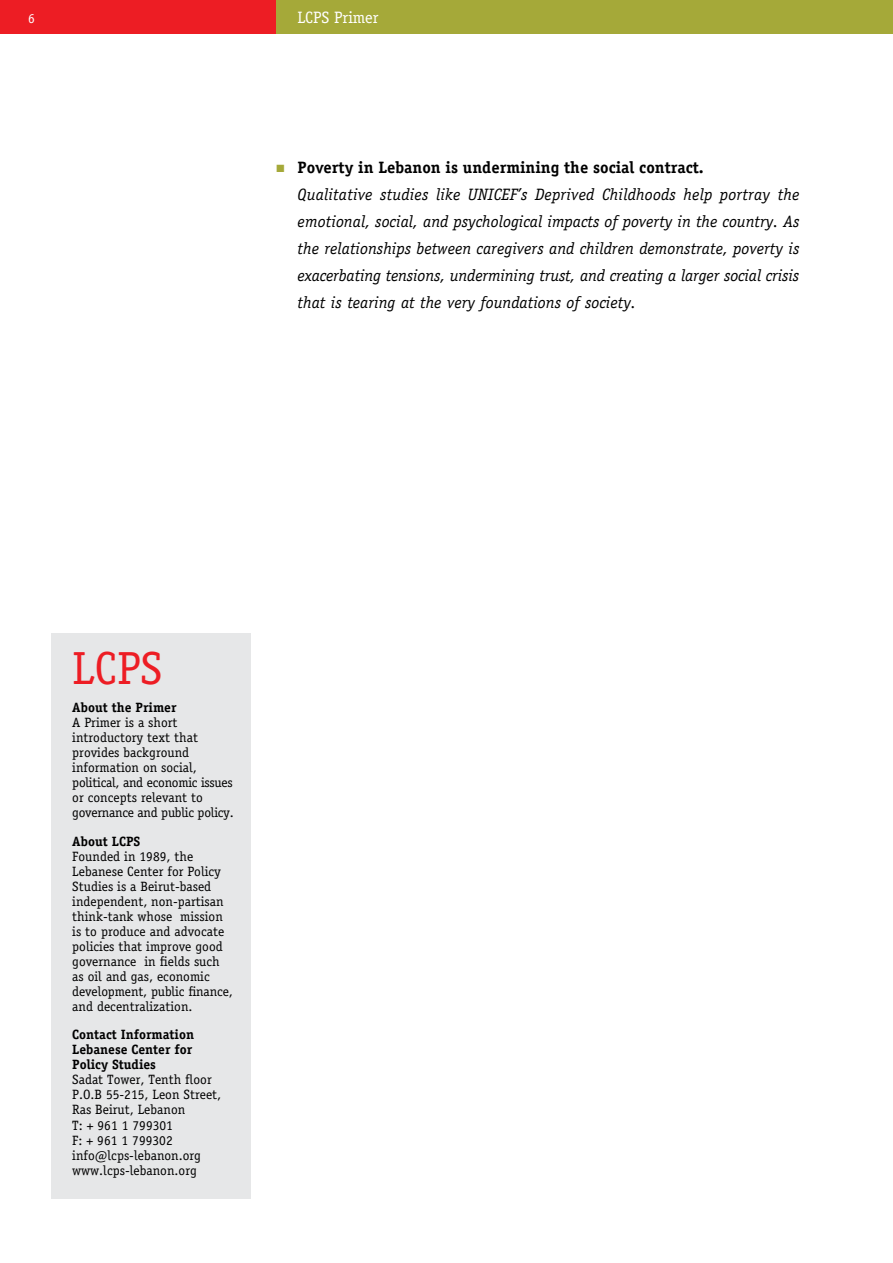
<style>
.page{position:relative;width:893px;height:1263px;background:#fff}
.page>*{position:absolute;margin:0;border:0;box-sizing:border-box;transform-origin:0 0}
.t1{font:46.5px "Officina Serif Std";color:#ed1d24}
.t2{font:italic 16.5px/27px "Officina Serif Std";color:#000;text-align:justify}
.t3{font:700 16.5px "Officina Serif Std";color:#000}
.t4{font:16.5px "Officina Serif Std";color:#fff}
.t5{font:13.5px/15px "Officina Serif Std";color:#000}
.t6{font:700 13.5px/15px "Officina Serif Std";color:#000}
.t7{font:13.5px "Officina Serif Std";color:#fff}
.t8{font:10.5px "Zapf Dingbats ITC";color:#a5a939}
</style>
<div class="page">
<div style="left:0;top:0;width:276px;height:34px;background:#ed1d24"></div>
<div style="left:276px;top:0;width:617px;height:34px;background:#a5a939"></div>
<div style="left:51px;top:634px;width:200px;height:565px;background:#e6e7e8"></div>
<p class="t7" style="left:28px;top:11px;width:8px">6</p>
<p class="t4" style="left:298px;top:8px;width:82px">LCPS Primer</p>
<p class="t8" style="left:276px;top:164px;width:9px">■</p>
<p class="t3" style="left:298px;top:157px;width:408px">Poverty in Lebanon is undermining the social contract.</p>
<p class="t2" style="left:298px;top:181px;width:503px">Qualitative studies like UNICEF’s Deprived Childhoods help portray the emotional, social, and psychological impacts of poverty in the country. As the relationships between caregivers and children demonstrate, poverty is exacerbating tensions, undermining trust, and creating a larger social crisis that is tearing at the very foundations of society.</p>
<h1 class="t1" style="left:72px;top:641px;width:92px">LCPS</h1>
<p class="t6" style="left:72px;top:700px;width:106px">About the Primer</p>
<p class="t5" style="left:72px;top:715px;width:163px">A Primer is a short introductory text that provides background information on social, political, and economic issues or concepts relevant to governance and public policy.</p>
<p class="t6" style="left:72px;top:834px;width:70px">About LCPS</p>
<p class="t5" style="left:72px;top:849px;width:162px">Founded in 1989, the<br>Lebanese Center for Policy<br>Studies is a Beirut-based independent, non-partisan think-tank whose mission is to produce and advocate policies that improve good governance in fields such as oil and gas, economic development, public finance, and decentralization.</p>
<p class="t6" style="left:72px;top:1027px;width:123px">Contact Information<br>Lebanese Center for<br>Policy Studies</p>
<p class="t5" style="left:72px;top:1072px;width:150px">Sadat Tower, Tenth floor<br>P.O.B 55-215, Leon Street,<br>Ras Beirut, Lebanon<br>T: + 961 1 799301<br>F: + 961 1 799302 info@lcps-lebanon.org www.lcps-lebanon.org</p>
</div>
